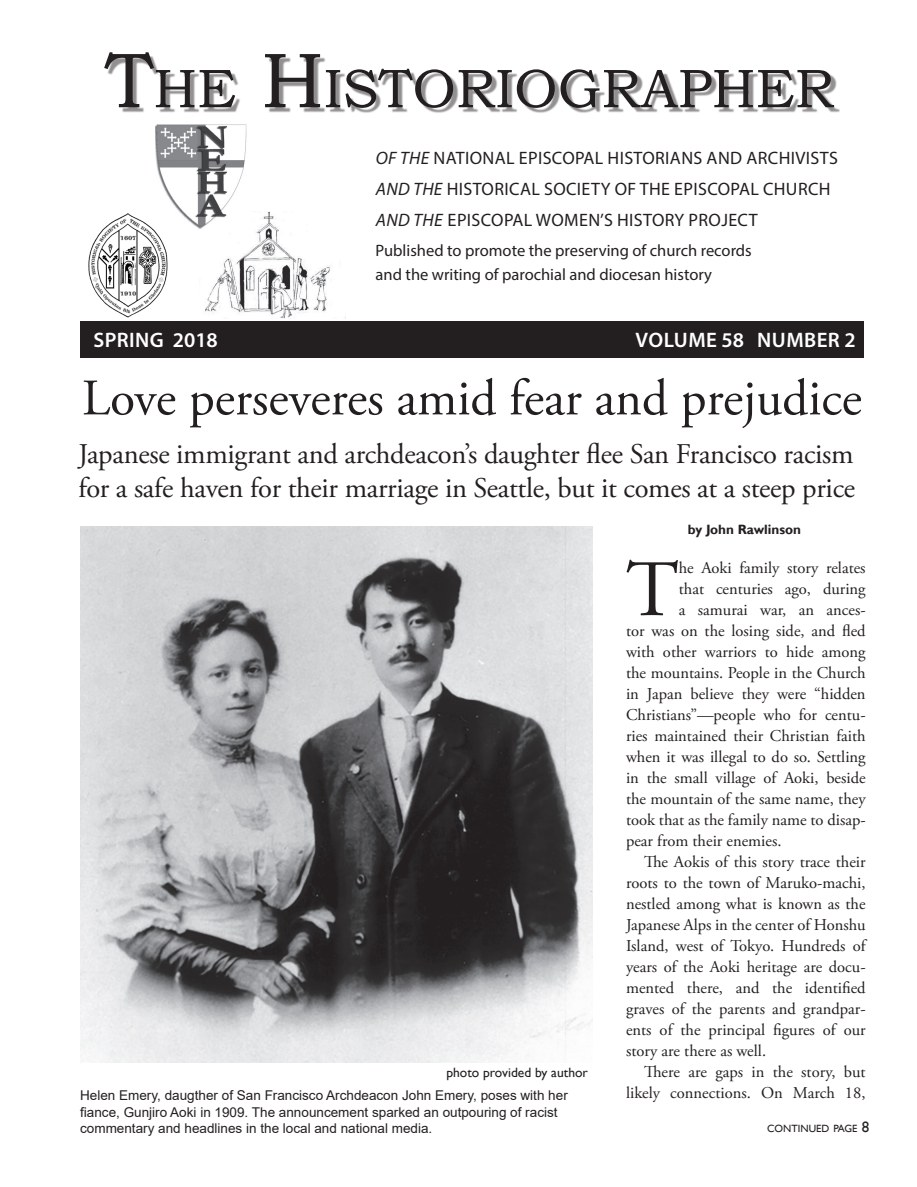
<style>
.page{position:relative;width:917px;height:1187px;background:#fff}
.page>*{position:absolute;margin:0;border:0;box-sizing:border-box;transform-origin:0 0}
.Article_Text{font:79.8px "Adobe Garamond Pro";color:#231f20}
.t1{font:54.6px "Bookman Old Style";color:#231f20}
.t2{font:51px "Adobe Garamond Pro";color:#231f20}
.Photo_credit{font:28.5px/34.2px "Adobe Garamond Pro";letter-spacing:-.01em;color:#231f20}
.t3{font:600 21px "Myriad Pro";letter-spacing:.02em;color:#fff}
.t4{font:18px "Myriad Pro";letter-spacing:.02em;color:#231f20}
.Article_Text-2{font:16.5px/21px "Adobe Garamond Pro";color:#231f20;text-align:justify}
.t5{font:16.5px/24px "Myriad Pro";color:#231f20}
.Photo_captions{font:13.5px/16.2px "Arial";color:#231f20}
.Photo_credit-2{font:13.5px "Gill Sans";color:#231f20}
.t6{font:700 13.5px "Gill Sans";color:#231f20}
.Continued{font:10.5px "Gill Sans";color:#231f20}
.s1{font-size:78px}
.s2{font-style:italic}
.s3{font-size:15px}
</style>
<div class="page">
<div style="left:80px;top:321px;width:783px;height:36px;background:#231f20"></div>
<div style="left:107px;top:56px;width:732px;height:57px;background:#231f20;opacity:.5"></div>
<img style="left:88px;top:213px;width:80px;height:104px">
<img style="left:80px;top:527px;width:512px;height:534px">
<img style="left:205px;top:212px;width:141px;height:106px">
<img style="left:155px;top:124px;width:96px;height:105px">
<p class="t1" style="left:105px;top:53px;width:730px"><span class="s1">T</span>HE <span class="s1">H</span>ISTORIOGRAPHER</p>
<p class="t4" style="left:375px;top:147px;width:463px"><span class="s2">OF THE</span> NATIONAL EPISCOPAL HISTORIANS AND ARCHIVISTS</p>
<p class="t4" style="left:375px;top:177px;width:456px"><span class="s2">AND THE</span> HISTORICAL SOCIETY OF THE EPISCOPAL CHURCH</p>
<p class="t4" style="left:375px;top:209px;width:383px"><span class="s2">AND THE</span> EPISCOPAL WOMEN’S HISTORY PROJECT</p>
<p class="t5" style="left:375px;top:238px;width:377px">Published to promote the preserving of church records and the writing of parochial and diocesan history</p>
<p class="t3" style="left:93px;top:327px;width:126px">SPRING 2018</p>
<p class="t3" style="left:635px;top:327px;width:221px">VOLUME 58 NUMBER 2</p>
<p class="t2" style="left:82px;top:367px;width:781px">Love perseveres amid fear and prejudice</p>
<p class="Photo_credit" style="left:78px;top:437px;width:778px">Japanese immigrant and archdeacon’s daughter flee San Francisco racism for a safe haven for their marriage in Seattle, but it comes at a steep price</p>
<p class="Photo_credit-2" style="left:446px;top:1064px;width:143px">photo provided by author</p>
<p class="Photo_captions" style="left:80px;top:1087px;width:489px">Helen Emery, daugther of San Francisco Archdeacon John Emery, poses with her fiance, Gunjiro Aoki in 1909. The announcement sparked an outpouring of racist commentary and headlines in the local and national media.</p>
<p class="t6" style="left:687px;top:521px;width:115px">by John Rawlinson</p>
<p class="Article_Text" style="left:626px;top:541px;width:54px">T</p>
<p class="Article_Text-2" style="left:678px;top:558px;width:188px">he Aoki family story relates</p>
<p class="Article_Text-2" style="left:678px;top:579px;width:188px">that centuries ago, during</p>
<p class="Article_Text-2" style="left:678px;top:600px;width:188px">a samurai war, an ances-</p>
<p class="Article_Text-2" style="left:626px;top:621px;width:241px">tor was on the losing side, and fled</p>
<p class="Article_Text-2" style="left:626px;top:642px;width:241px">with other warriors to hide among</p>
<p class="Article_Text-2" style="left:626px;top:663px;width:241px">the mountains. People in the Church</p>
<p class="Article_Text-2" style="left:626px;top:684px;width:241px">in Japan believe they were “hidden</p>
<p class="Article_Text-2" style="left:626px;top:705px;width:241px">Christians”—people who for centu-</p>
<p class="Article_Text-2" style="left:626px;top:726px;width:241px">ries maintained their Christian faith</p>
<p class="Article_Text-2" style="left:626px;top:747px;width:241px">when it was illegal to do so. Settling</p>
<p class="Article_Text-2" style="left:626px;top:768px;width:241px">in the small village of Aoki, beside</p>
<p class="Article_Text-2" style="left:626px;top:789px;width:241px">the mountain of the same name, they</p>
<p class="Article_Text-2" style="left:626px;top:810px;width:241px">took that as the family name to disap-</p>
<p class="Article_Text-2" style="left:626px;top:831px;width:157px">pear from their enemies.</p>
<p class="Article_Text-2" style="left:626px;top:852px;width:241px;text-indent:18px">The Aokis of this story trace their roots to the town of Maruko-machi, nestled among what is known as the Japanese Alps in the center of Honshu Island, west of Tokyo. Hundreds of years of the Aoki heritage are docu&shy;mented there, and the identified graves of the parents and grandpar&shy;ents of the principal figures of our story are there as well.</p>
<p class="Article_Text-2" style="left:626px;top:1062px;width:241px;text-align:right">There are gaps in the story, but likely connections. On March 18,</p>
<p class="Continued" style="left:767px;top:1121px;width:103px">CONTINUED PAGE <span class="s3">8</span></p>
</div>
